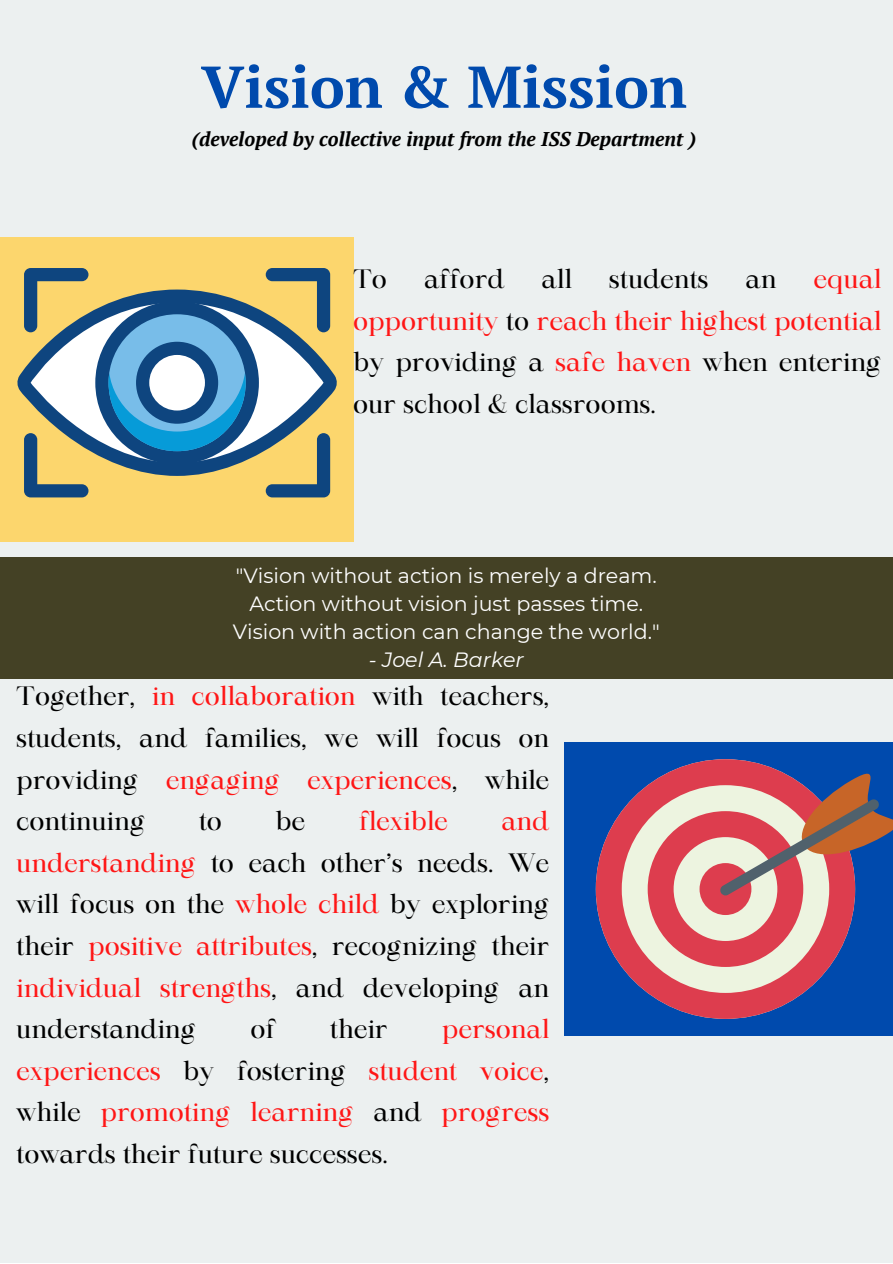
<style>
.page{position:relative;width:893px;height:1264px;background:#fff}
.page>*{position:absolute;margin:0;border:0;box-sizing:border-box;transform-origin:0 0}
.t1{font:700 58.8px "PT Serif";color:#004aad}
.t2{font:25.5px/41.5px "Maharlika";color:#000;text-align:justify}
.t3{font:25.5px/41.5px "Maharlika";color:#ff1616;text-align:justify}
.t4{font:20.55px "Montserrat";color:#fff}
.t5{font:italic 20.55px "Montserrat";color:#fff}
.t6{font:italic 700 19.8px "PT Serif";color:#000}
.s1{color:#000}
.s2{color:#ff1616}
</style>
<div class="page">
<div style="left:0;top:0;width:892px;height:1262px;background:#ecf0f0"></div>
<div style="left:0;top:237px;width:353px;height:305px;background:#fcd66d"></div>
<div style="left:0;top:556px;width:892px;height:122px;background:#444125"></div>
<svg style="left:266px;top:268px;width:64px;height:21px"></svg>
<svg style="left:24px;top:268px;width:64px;height:21px"></svg>
<svg style="left:24px;top:476px;width:64px;height:21px"></svg>
<svg style="left:266px;top:476px;width:64px;height:21px"></svg>
<svg style="left:17px;top:289px;width:320px;height:187px"></svg>
<svg style="left:95px;top:301px;width:164px;height:163px;background:#5b93bc"></svg>
<div style="left:564px;top:742px;width:328px;height:294px;background:#004aad"></div>
<svg style="left:595px;top:759px;width:235px;height:259px"></svg>
<svg style="left:647px;top:760px;width:245px;height:206px"></svg>
<p class="t1" style="left:201px;top:47px;width:487px">Vision &amp; Mission</p>
<p class="t6" style="left:192px;top:125px;width:506px">(developed by collective input from the ISS Department )</p>
<p class="t2" style="left:353px;top:260px;width:35px">To</p>
<p class="t2" style="left:424px;top:260px;width:82px">afford</p>
<p class="t2" style="left:541px;top:260px;width:32px">all</p>
<p class="t2" style="left:609px;top:260px;width:101px">students</p>
<p class="t2" style="left:745px;top:260px;width:32px">an</p>
<p class="t3" style="left:353px;top:260px;width:530px;text-indent:460px">equal opportunity <span class="s1">to</span> reach their highest potential <span class="s1">by providing a</span> safe haven <span class="s1">when entering our school &amp; classrooms.</span></p>
<p class="t4" style="left:236px;top:563px;width:422px">"Vision without action is merely a dream.</p>
<p class="t4" style="left:249px;top:591px;width:395px">Action without vision just passes time.</p>
<p class="t4" style="left:233px;top:619px;width:428px">Vision with action can change the world."</p>
<p class="t5" style="left:369px;top:647px;width:157px">- Joel A. Barker</p>
<p class="t2" style="left:16px;top:677px;width:534px">Together, <span class="s2">in collaboration</span> with teachers, students, and families, we will focus on providing <span class="s2">engaging experiences</span>, while continuing</p>
<p class="t2" style="left:16px;top:802px;width:534px;text-indent:485px"><span class="s2">and understanding</span> to each other’s needs. We will focus on the <span class="s2">whole child</span> by exploring their <span class="s2">positive attributes</span>, recognizing their <span class="s2">individual strengths</span>, and developing an understanding</p>
<p class="t2" style="left:199px;top:802px;width:25px">to</p>
<p class="t2" style="left:275px;top:802px;width:31px">be</p>
<p class="t3" style="left:358px;top:802px;width:91px">flexible</p>
<p class="t2" style="left:250px;top:1010px;width:27px">of</p>
<p class="t2" style="left:330px;top:1010px;width:59px">their</p>
<p class="t3" style="left:16px;top:1010px;width:534px;text-indent:425px">personal experiences <span class="s1">by fostering</span> student voice<span class="s1">, while</span> promoting learning <span class="s1">and</span> progress <span class="s1">towards their future successes.</span></p>
</div>
